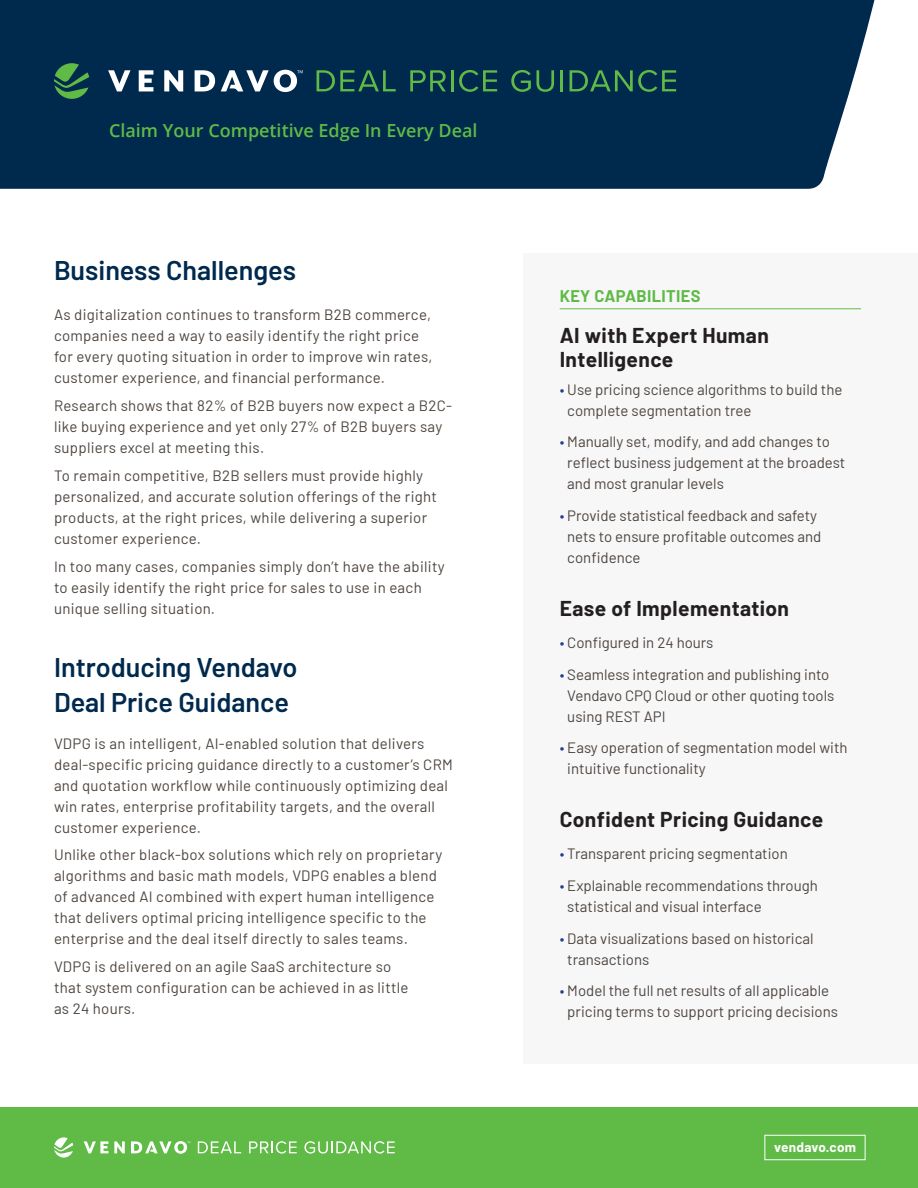
<style>
.page{position:relative;width:918px;height:1188px;background:#fff}
.page>*{position:absolute;margin:0;border:0;box-sizing:border-box;transform-origin:0 0}
.Pull_Quote{font:600 27px/35px "Barlow";color:#00294e}
.Body_Text{font:700 21px/24px "Barlow";letter-spacing:.02em;color:#231f20}
.Pull_Quote-2{font:600 18px "Open Sans";color:#60bb46}
.Skills{font:700 16.5px "Barlow";letter-spacing:.02em;color:#60bb46}
.Body_Text-2{font:15px/21px "Barlow";letter-spacing:.015em;color:#4d453f}
.Title_1{font:700 13.5px "Barlow";letter-spacing:.015em;color:#fff}
.s1{color:#253f8e}
</style>
<div class="page">
<div style="left:523px;top:253px;width:395px;height:810px;background:#f7f7f8"></div>
<hr style="left:560px;top:308px;width:301px;height:1px;background:#60bb46">
<div style="left:0;top:1107px;width:918px;height:81px;background:#60bb46"></div>
<div style="left:764px;top:1135px;width:102px;height:25px;border:1px solid #fff"></div>
<div style="left:0;top:0;width:875px;height:189px;background:#00294e"></div>
<svg style="left:317px;top:70px;width:79px;height:21px;background:#1b534b"></svg>
<svg style="left:410px;top:70px;width:36px;height:21px"></svg>
<hr style="left:451px;top:70px;width:3px;height:21px;background:#60bb46">
<svg style="left:459px;top:70px;width:38px;height:22px"></svg>
<svg style="left:511px;top:70px;width:43px;height:22px"></svg>
<hr style="left:560px;top:70px;width:3px;height:21px;background:#60bb46">
<svg style="left:570px;top:70px;width:106px;height:22px;background:#1d554b"></svg>
<svg style="left:108px;top:70px;width:23px;height:21px"></svg>
<svg style="left:139px;top:70px;width:14px;height:21px"></svg>
<svg style="left:164px;top:70px;width:19px;height:21px"></svg>
<svg style="left:195px;top:70px;width:20px;height:21px"></svg>
<svg style="left:221px;top:70px;width:82px;height:22px"></svg>
<svg style="left:54px;top:63px;width:35px;height:36px"></svg>
<svg style="left:198px;top:1141px;width:43px;height:12px"></svg>
<svg style="left:249px;top:1141px;width:48px;height:13px"></svg>
<svg style="left:304px;top:1141px;width:91px;height:13px"></svg>
<svg style="left:84px;top:1141px;width:24px;height:12px"></svg>
<svg style="left:114px;top:1141px;width:11px;height:12px"></svg>
<svg style="left:131px;top:1141px;width:59px;height:13px"></svg>
<svg style="left:54px;top:1137px;width:19px;height:21px"></svg>
<p class="Pull_Quote-2" style="left:109px;top:118px;width:370px">Claim Your Competitive Edge In Every Deal</p>
<p class="Pull_Quote" style="left:54px;top:250px;width:243px">Business Challenges</p>
<p class="Body_Text-2" style="left:54px;top:303px;width:380px">As digitalization continues to transform B2B commerce, companies need a way to easily identify the right price for every quoting situation in order to improve win rates, customer experience, and financial performance.</p>
<p class="Body_Text-2" style="left:54px;top:394px;width:400px">Research shows that 82% of B2B buyers now expect a B2C&shy;like buying experience and yet only 27% of B2B buyers say suppliers excel at meeting this.</p>
<p class="Body_Text-2" style="left:54px;top:464px;width:384px">To remain competitive, B2B sellers must provide highly personalized, and accurate solution offerings of the right products, at the right prices, while delivering a superior customer experience.</p>
<p class="Body_Text-2" style="left:54px;top:555px;width:392px">In too many cases, companies simply don’t have the ability to easily identify the right price for sales to use in each unique selling situation.</p>
<p class="Pull_Quote" style="left:54px;top:648px;width:245px">Introducing Vendavo<br>Deal Price Guidance</p>
<p class="Body_Text-2" style="left:54px;top:732px;width:400px">VDPG is an intelligent, AI-enabled solution that delivers deal-specific pricing guidance directly to a customer’s CRM and quotation workflow while continuously optimizing deal win rates, enterprise profitability targets, and the overall customer experience.</p>
<p class="Body_Text-2" style="left:54px;top:843px;width:390px">Unlike other black-box solutions which rely on proprietary algorithms and basic math models, VDPG enables a blend of advanced AI combined with expert human intelligence that delivers optimal pricing intelligence specific to the enterprise and the deal itself directly to sales teams.</p>
<p class="Body_Text-2" style="left:54px;top:955px;width:356px">VDPG is delivered on an agile SaaS architecture so that system configuration can be achieved in as little as 24 hours.</p>
<p class="Skills" style="left:560px;top:284px;width:143px">KEY CAPABILITIES</p>
<p class="Body_Text" style="left:560px;top:322px;width:211px">AI with Expert Human<br>Intelligence</p>
<p class="Body_Text-2" style="left:567px;top:378px;width:277px;text-indent:-8px"><span class="s1">•</span> Use pricing science algorithms to build the complete segmentation tree</p>
<p class="Body_Text-2" style="left:567px;top:430px;width:280px;text-indent:-8px"><span class="s1">•</span> Manually set, modify, and add changes to reflect business judgement at the broadest and most granular levels</p>
<p class="Body_Text-2" style="left:567px;top:504px;width:256px;text-indent:-8px"><span class="s1">•</span> Provide statistical feedback and safety nets to ensure profitable outcomes and confidence</p>
<p class="Body_Text" style="left:560px;top:595px;width:231px">Ease of Implementation</p>
<p class="Body_Text-2" style="left:560px;top:631px;width:155px"><span class="s1">•</span> Configured in 24 hours</p>
<p class="Body_Text-2" style="left:567px;top:663px;width:269px;text-indent:-8px"><span class="s1">•</span> Seamless integration and publishing into<br>Vendavo CPQ Cloud or other quoting tools using REST API</p>
<p class="Body_Text-2" style="left:567px;top:736px;width:282px;text-indent:-8px"><span class="s1">•</span> Easy operation of segmentation model with intuitive functionality</p>
<p class="Body_Text" style="left:560px;top:806px;width:265px">Confident Pricing Guidance</p>
<p class="Body_Text-2" style="left:560px;top:842px;width:230px"><span class="s1">•</span> Transparent pricing segmentation</p>
<p class="Body_Text-2" style="left:567px;top:874px;width:252px;text-indent:-8px"><span class="s1">•</span> Explainable recommendations through statistical and visual interface</p>
<p class="Body_Text-2" style="left:567px;top:927px;width:248px;text-indent:-8px"><span class="s1">•</span> Data visualizations based on historical transactions</p>
<p class="Body_Text-2" style="left:560px;top:979px;width:280px;text-align:center"><span class="s1">•</span> Model the full net results of all applicable pricing terms to support pricing decisions</p>
<p class="Title_1" style="left:774px;top:1137px;width:83px">vendavo.com</p>
</div>
